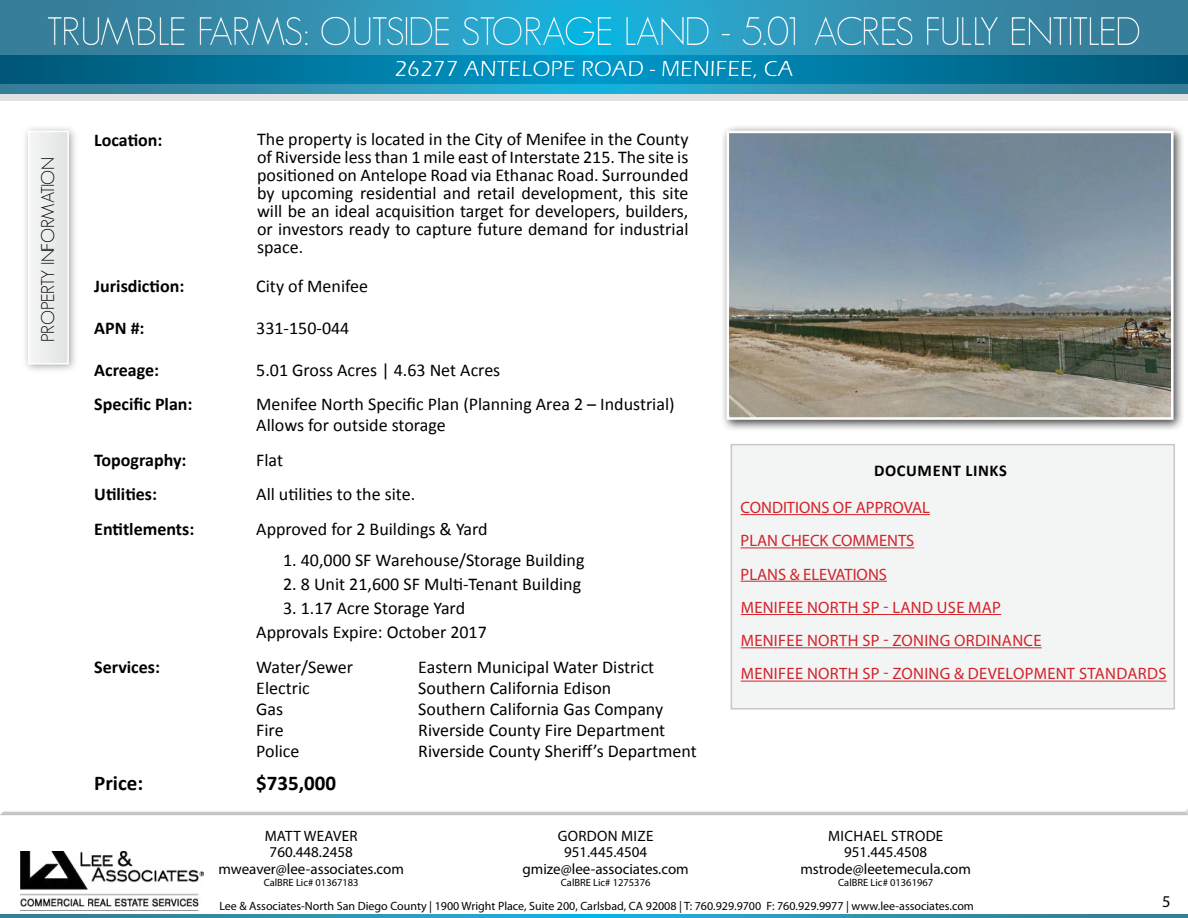
<style>
.page{position:relative;width:1188px;height:918px;background:#fff}
.page>*{position:absolute;margin:0;border:0;box-sizing:border-box;transform-origin:0 0}
.t1{font:300 39px "Geosans";letter-spacing:-.05em;color:#fff}
.t2{font:500 22.5px "Eras ITC";color:#fff}
.t3{font:700 21px "Calibri";color:#000}
.t4{font:18px/18px "Calibri";color:#000}
.t5{font:700 18px "Calibri";color:#000}
.t6{font:300 18px "Geosans";letter-spacing:-.025em;color:#000}
.t7{font:16.5px/33.3px "Myriad Pro";letter-spacing:.02em;color:#d2232a}
.t8{font:700 16.5px "Calibri";letter-spacing:.04em;color:#000}
.t9{font:16.5px "Myriad Pro";color:#000}
.t10{font:15px/16.5px "Myriad Pro";color:#000;text-align:center}
.t11{font:12px "Myriad Pro";color:#000}
.t12{font:10.5px "Myriad Pro";color:#000}
</style>
<div class="page">
<div style="left:0;top:801px;width:1188px;height:17px;background:#000;opacity:.3"></div>
<svg style="left:0;top:0;width:1188px;height:94px;background:#308eae"></svg>
<div style="left:0;top:56px;width:1188px;height:28px;background:#005878"></div>
<div style="left:0;top:94px;width:1188px;height:6px;background:#e1e1e1"></div>
<div style="left:41px;top:8px;width:1102px;height:76px;background:#fff;opacity:.75"></div>
<div style="left:42px;top:12px;width:1105px;height:74px;background:#000;opacity:.13"></div>
<svg style="left:0;top:915px;width:1188px;height:3px;background:#2e92b4"></svg>
<img style="left:21px;top:851px;width:183px;height:60px">
<div style="left:21px;top:124px;width:57px;height:250px;background:#000;opacity:.35"></div>
<div style="left:29px;top:131px;width:39px;height:233px;background:#ebecec"></div>
<div style="left:28px;top:131px;width:41px;height:233px;border:2px solid #fff"></div>
<div style="left:720px;top:125px;width:465px;height:307px;background:#000;opacity:.75"></div>
<img style="left:731px;top:135px;width:439px;height:281px">
<div style="left:727px;top:131px;width:447px;height:289px;border:3px solid #fff"></div>
<div style="left:731px;top:444px;width:444px;height:266px;background:#f3f4f4;border:2px solid #c8c8c8"></div>
<hr style="left:741px;top:514px;width:189px;height:1px;background:#d2232a">
<hr style="left:741px;top:548px;width:173px;height:1px;background:#d2232a">
<hr style="left:741px;top:581px;width:146px;height:1px;background:#d2232a">
<hr style="left:741px;top:614px;width:260px;height:1px;background:#d2232a">
<hr style="left:741px;top:647px;width:301px;height:1px;background:#d2232a">
<hr style="left:741px;top:681px;width:426px;height:1px;background:#d2232a">
<h1 class="t1" style="left:46px;top:9px;width:1097px">TRUMBLE FARMS: OUTSIDE STORAGE LAND - 5.01 ACRES FULLY ENTITLED</h1>
<p class="t2" style="left:394px;top:56px;width:401px">26277 ANTELOPE ROAD - MENIFEE, CA</p>
<p class="t6" style="left:38px;top:342px;width:187px;rotate:-90deg">PROPERTY INFORMATION</p>
<p class="t5" style="left:94px;top:128px;width:70px">Location:</p>
<p class="t4" style="left:257px;top:130px;width:433px;text-align:justify">The property is located in the City of Menifee in the County of Riverside less than 1 mile east of Interstate 215. The site is positioned on Antelope Road via Ethanac Road. Surrounded by upcoming residential and retail development, this site will be an ideal acquisition target for developers, builders, or investors ready to capture future demand for industrial space.</p>
<p class="t5" style="left:94px;top:274px;width:92px">Jurisdiction:</p>
<p class="t4" style="left:256px;top:277px;width:113px">City of Menifee</p>
<p class="t5" style="left:94px;top:316px;width:52px">APN #:</p>
<p class="t4" style="left:256px;top:319px;width:95px">331-150-044</p>
<p class="t5" style="left:94px;top:358px;width:66px">Acreage:</p>
<p class="t4" style="left:256px;top:361px;width:246px">5.01 Gross Acres | 4.63 Net Acres</p>
<p class="t5" style="left:94px;top:393px;width:100px">Specific Plan:</p>
<p class="t4" style="left:256px;top:394px;width:420px;line-height:21px">Menifee North Specific Plan (Planning Area 2 – Industrial)<br>Allows for outside storage</p>
<p class="t5" style="left:94px;top:448px;width:94px">Topography:</p>
<p class="t4" style="left:256px;top:451px;width:28px">Flat</p>
<p class="t5" style="left:94px;top:483px;width:64px">Utilities:</p>
<p class="t4" style="left:256px;top:485px;width:161px">All utilities to the site.</p>
<p class="t5" style="left:94px;top:517px;width:102px">Entitlements:</p>
<p class="t4" style="left:256px;top:520px;width:233px">Approved for 2 Buildings &amp; Yard</p>
<p class="t4" style="left:283px;top:551px;width:303px">1. 40,000 SF Warehouse/Storage Building</p>
<p class="t4" style="left:283px;top:575px;width:300px">2. 8 Unit 21,600 SF Multi-Tenant Building</p>
<p class="t4" style="left:283px;top:599px;width:183px">3. 1.17 Acre Storage Yard</p>
<p class="t4" style="left:256px;top:623px;width:232px">Approvals Expire: October 2017</p>
<p class="t5" style="left:94px;top:655px;width:67px">Services:</p>
<p class="t4" style="left:256px;top:658px;width:98px">Water/Sewer</p>
<p class="t4" style="left:418px;top:658px;width:238px">Eastern Municipal Water District</p>
<p class="t4" style="left:256px;top:679px;width:55px">Electric</p>
<p class="t4" style="left:418px;top:679px;width:195px">Southern California Edison</p>
<p class="t4" style="left:256px;top:700px;width:29px">Gas</p>
<p class="t4" style="left:418px;top:700px;width:247px">Southern California Gas Company</p>
<p class="t4" style="left:256px;top:721px;width:29px">Fire</p>
<p class="t4" style="left:418px;top:721px;width:249px">Riverside County Fire Department</p>
<p class="t4" style="left:256px;top:742px;width:45px">Police</p>
<p class="t4" style="left:418px;top:742px;width:280px">Riverside County Sheriff’s Department</p>
<p class="t3" style="left:94px;top:769px;width:50px">Price:</p>
<p class="t3" style="left:256px;top:769px;width:81px">$735,000</p>
<p class="t10" style="left:219px;top:827px;width:187px">MATT WEAVER<br>760.448.2458 mweaver@lee-associates.com</p>
<p class="t12" style="left:264px;top:876px;width:96px">CalBRE Lic# 01367183</p>
<p class="t10" style="left:523px;top:827px;width:168px">GORDON MIZE<br>951.445.4504 gmize@lee-associates.com</p>
<p class="t12" style="left:561px;top:876px;width:91px">CalBRE Lic# 1275376</p>
<p class="t8" style="left:874px;top:460px;width:134px">DOCUMENT LINKS</p>
<p class="t7" style="left:741px;top:491px;width:427px">CONDITIONS OF APPROVAL<br>PLAN CHECK COMMENTS<br>PLANS &amp; ELEVATIONS<br>MENIFEE NORTH SP - LAND USE MAP<br>MENIFEE NORTH SP - ZONING ORDINANCE<br>MENIFEE NORTH SP - ZONING &amp; DEVELOPMENT STANDARDS</p>
<p class="t10" style="left:800px;top:827px;width:172px">MICHAEL STRODE<br>951.445.4508 mstrode@leetemecula.com</p>
<p class="t12" style="left:838px;top:876px;width:96px">CalBRE Lic# 01361967</p>
<p class="t11" style="left:219px;top:898px;width:756px">Lee &amp; Associates-North San Diego County | 1900 Wright Place, Suite 200, Carlsbad, CA 92008 | T: 760.929.9700 F: 760.929.9977 | www.lee-associates.com</p>
<p class="t9" style="left:1162px;top:891px;width:10px">5</p>
</div>
